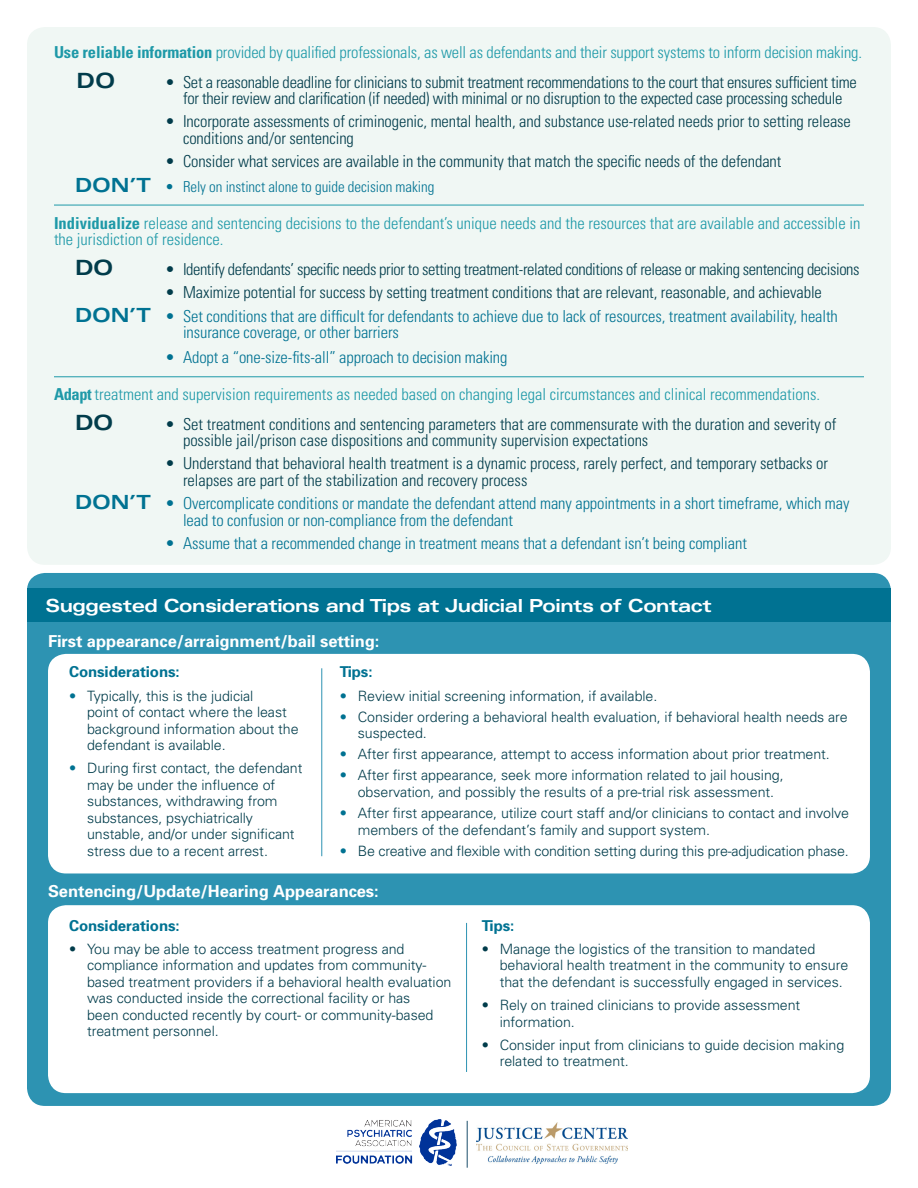
<style>
.page{position:relative;width:918px;height:1188px;background:#fff}
.page>*{position:absolute;margin:0;border:0;box-sizing:border-box;transform-origin:0 0}
.t1{font:700 expanded 21px "Univers";color:#013c4b}
.t2{font:700 expanded 18px "Univers";letter-spacing:-.025em;color:#fff}
.t3{font:300 condensed 16.5px/16.5px "Univers";letter-spacing:-.005em;color:#013c4b}
.t4{font:300 condensed 16.5px/16.5px "Univers";letter-spacing:-.005em;color:#007292}
.t5{font:300 condensed 16.5px/16.5px "Univers";color:#1e99a8}
.t6{font:300 condensed 16.5px "Univers";letter-spacing:-.025em;color:#013c4b}
.t7{font:700 16.5px "Univers";letter-spacing:-.005em;color:#fff}
.t8{font:300 condensed 15px "Univers";letter-spacing:-.005em;color:#007292}
.t9{font:700 15px "Univers";letter-spacing:-.005em;color:#007292}
.t10{font:300 14.25px/16.5px "Univers";letter-spacing:-.005em;color:#013c4b}
.s1{font-weight:700}
.s2{font-weight:700;font-stretch:expanded;font-size:19.5px}
.s3{color:#007292}
</style>
<div class="page">
<div style="left:27px;top:27px;width:864px;height:538px;background:#f0f7f4;border-radius:18px"></div>
<hr style="left:54px;top:205px;width:810px;height:1px;background:#1e99a8">
<hr style="left:54px;top:377px;width:810px;height:1px;background:#1e99a8">
<div style="left:27px;top:573px;width:864px;height:533px;background:#2d93b2;border-radius:18px"></div>
<div style="left:48px;top:654px;width:822px;height:219px;background:#fff;border-radius:18px"></div>
<div style="left:48px;top:905px;width:822px;height:188px;background:#fff;border-radius:18px"></div>
<div style="left:27px;top:588px;width:864px;height:34px;background:#007292"></div>
<img style="left:476px;top:1123px;width:151px;height:40px">
<img style="left:337px;top:1120px;width:119px;height:45px">
<hr style="left:467px;top:1121px;width:1px;height:47px;background:#1b4e6b">
<hr style="left:322px;top:668px;width:1px;height:188px;background:#2d93b2">
<hr style="left:466px;top:923px;width:1px;height:149px;background:#2d93b2">
<p class="t5" style="left:54px;top:43px;width:810px"><span class="s1">Use reliable information</span> provided by qualified professionals, as well as defendants and their support systems to inform decision making.</p>
<p class="t1" style="left:76px;top:68px;width:40px">DO</p>
<p class="t3" style="left:165px;top:73px;width:693px;text-align:center">• Set a reasonable deadline for clinicians to submit treatment recommendations to the court that ensures sufficient time for their review and clarification (if needed) with minimal or no disruption to the expected case processing schedule</p>
<p class="t3" style="left:183px;top:113px;width:669px;text-indent:-18px">• Incorporate assessments of criminogenic, mental health, and substance use-related needs prior to setting release conditions and/or sentencing</p>
<p class="t3" style="left:165px;top:153px;width:618px">• Consider what services are available in the community that match the specific needs of the defendant</p>
<p class="t8" style="left:75px;top:178px;width:361px"><span class="s2">DON’T</span> • Rely on instinct alone to guide decision making</p>
<p class="t5" style="left:54px;top:214px;width:808px"><span class="s1">Individualize</span> release and sentencing decisions to the defendant’s unique needs and the resources that are available and accessible in the jurisdiction of residence.</p>
<p class="t1" style="left:75px;top:256px;width:40px">DO</p>
<p class="t6" style="left:165px;top:259px;width:696px">• Identify defendants’ specific needs prior to setting treatment-related conditions of release or making sentencing decisions</p>
<p class="t3" style="left:165px;top:284px;width:658px">• Maximize potential for success by setting treatment conditions that are relevant, reasonable, and achievable</p>
<p class="t4" style="left:183px;top:307px;width:656px;text-indent:-108px"><span class="s2">DON’T</span> • Set conditions that are difficult for defendants to achieve due to lack of resources, treatment availability, health insurance coverage, or other barriers</p>
<p class="t4" style="left:165px;top:349px;width:344px">• Adopt a “one-size-fits-all” approach to decision making</p>
<p class="t5" style="left:54px;top:385px;width:768px"><span class="s1">Adapt</span> treatment and supervision requirements as needed based on changing legal circumstances and clinical recommendations.</p>
<p class="t1" style="left:75px;top:410px;width:40px">DO</p>
<p class="t3" style="left:183px;top:415px;width:655px;text-indent:-18px">• Set treatment conditions and sentencing parameters that are commensurate with the duration and severity of possible jail/prison case dispositions and community supervision expectations</p>
<p class="t3" style="left:183px;top:455px;width:647px;text-indent:-18px">• Understand that behavioral health treatment is a dynamic process, rarely perfect, and temporary setbacks or relapses are part of the stabilization and recovery process</p>
<p class="t4" style="left:183px;top:495px;width:668px;text-indent:-108px"><span class="s2">DON’T</span> • Overcomplicate conditions or mandate the defendant attend many appointments in a short timeframe, which may lead to confusion or non-compliance from the defendant</p>
<p class="t4" style="left:165px;top:535px;width:583px">• Assume that a recommended change in treatment means that a defendant isn’t being compliant</p>
<p class="t2" style="left:46px;top:596px;width:668px">Suggested Considerations and Tips at Judicial Points of Contact</p>
<p class="t7" style="left:48px;top:630px;width:333px">First appearance/arraignment/bail setting:</p>
<p class="t9" style="left:69px;top:662px;width:112px">Considerations:</p>
<p class="t10" style="left:87px;top:687px;width:213px;text-indent:-18px"><span class="s3">•</span> Typically, this is the judicial<br>point of contact where the least background information about the defendant is available.</p>
<p class="t10" style="left:87px;top:760px;width:217px;text-indent:-18px"><span class="s3">•</span> During first contact, the defendant may be under the influence of substances, withdrawing from substances, psychiatrically unstable, and/or under significant stress due to a recent arrest.</p>
<p class="t9" style="left:340px;top:662px;width:34px">Tips:</p>
<p class="t10" style="left:340px;top:687px;width:319px"><span class="s3">•</span> Review initial screening information, if available.</p>
<p class="t10" style="left:358px;top:708px;width:492px;text-indent:-18px"><span class="s3">•</span> Consider ordering a behavioral health evaluation, if behavioral health needs are suspected.</p>
<p class="t10" style="left:340px;top:746px;width:492px"><span class="s3">•</span> After first appearance, attempt to access information about prior treatment.</p>
<p class="t10" style="left:340px;top:767px;width:445px;text-align:center"><span class="s3">•</span> After first appearance, seek more information related to jail housing, observation, and possibly the results of a pre-trial risk assessment.</p>
<p class="t10" style="left:358px;top:804px;width:493px;text-indent:-18px"><span class="s3">•</span> After first appearance, utilize court staff and/or clinicians to contact and involve members of the defendant’s family and support system.</p>
<p class="t10" style="left:340px;top:842px;width:511px"><span class="s3">•</span> Be creative and flexible with condition setting during this pre-adjudication phase.</p>
<p class="t7" style="left:48px;top:880px;width:332px">Sentencing/Update/Hearing Appearances:</p>
<p class="t9" style="left:69px;top:916px;width:112px">Considerations:</p>
<p class="t10" style="left:87px;top:940px;width:366px;text-indent:-18px">• You may be able to access treatment progress and compliance information and updates from community&shy;based treatment providers if a behavioral health evaluation was conducted inside the correctional facility or has<br>been conducted recently by court- or community-based treatment personnel.</p>
<p class="t9" style="left:482px;top:916px;width:34px">Tips:</p>
<p class="t10" style="left:500px;top:940px;width:350px;text-indent:-18px">• Manage the logistics of the transition to mandated behavioral health treatment in the community to ensure that the defendant is successfully engaged in services.</p>
<p class="t10" style="left:500px;top:996px;width:302px;text-indent:-18px">• Rely on trained clinicians to provide assessment information.</p>
<p class="t10" style="left:500px;top:1036px;width:346px;text-indent:-18px">• Consider input from clinicians to guide decision making related to treatment.</p>
</div>
